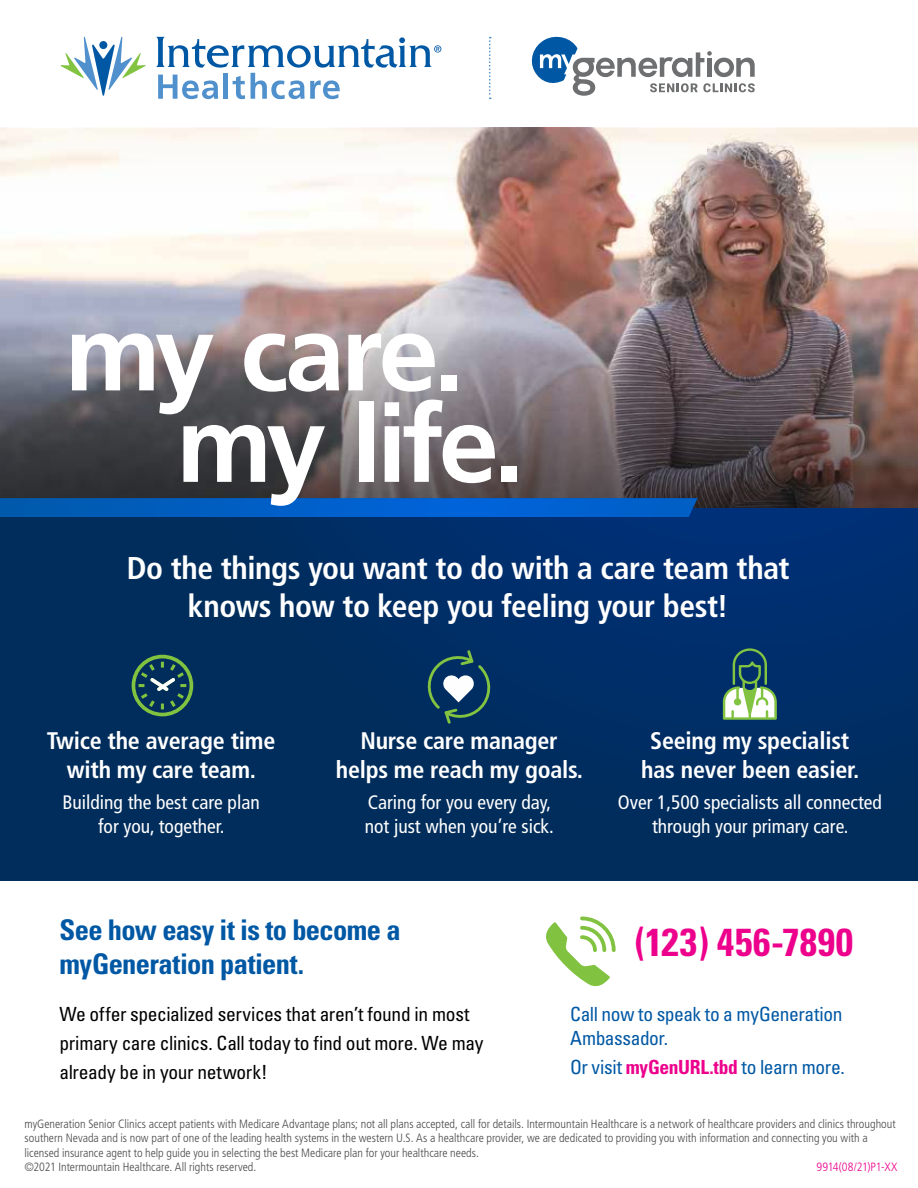
<style>
.page{position:relative;width:918px;height:1188px;background:#fff}
.page>*{position:absolute;margin:0;border:0;box-sizing:border-box;transform-origin:0 0}
.t1{font:700 108px/91.5px "Frutiger LT Std";letter-spacing:-.045em;color:#fff}
.t2{font:700 condensed 39px "Univers";letter-spacing:.02em;color:#ec008c}
.t3{font:700 condensed 31.5px/37.8px "Frutiger LT Std";letter-spacing:-.015em;color:#fff;text-align:center}
.t4{font:700 condensed 28.5px/34.2px "Univers";letter-spacing:-.02em;color:#0058a4}
.t5{font:700 condensed 24px/28.8px "Frutiger LT Std";letter-spacing:-.01em;color:#fff;text-align:center}
.t6{font:condensed 19.5px/23.4px "Frutiger LT Std";color:#fff;text-align:center}
.t7{font:condensed 19.5px/28.5px "Univers";letter-spacing:-.015em;color:#000}
.t8{font:condensed 19.5px/23.4px "Univers";letter-spacing:-.02em;color:#0058a4}
.t9{font:300 condensed 12px/14.4px "Frutiger LT Std";color:#48484a}
.t10{font:300 condensed 12px "Frutiger LT Std";letter-spacing:-.02em;color:#ec008c}
.s1{font-weight:700;color:#ec008c}
</style>
<div class="page">
<img style="left:0;top:128px;width:918px;height:192px">
<svg style="left:0;top:320px;width:918px;height:189px;background:#6b6165"></svg>
<div style="left:0;top:509px;width:918px;height:372px;background:#002d5b"></div>
<svg style="left:288px;top:509px;width:630px;height:219px;fill:#002e6a"></svg>
<svg style="left:532px;top:37px;width:223px;height:58px"></svg>
<svg style="left:489px;top:37px;width:2px;height:62px"></svg>
<svg style="left:61px;top:37px;width:85px;height:59px"></svg>
<svg style="left:156px;top:37px;width:285px;height:62px"></svg>
<svg style="left:426px;top:648px;width:66px;height:78px"></svg>
<svg style="left:439px;top:669px;width:41px;height:36px"></svg>
<svg style="left:723px;top:648px;width:54px;height:72px"></svg>
<svg style="left:132px;top:655px;width:61px;height:61px"></svg>
<svg style="left:146px;top:667px;width:34px;height:34px"></svg>
<svg style="left:0;top:498px;width:698px;height:19px;background:#005ec5"></svg>
<svg style="left:546px;top:916px;width:70px;height:71px"></svg>
<svg style="left:0;top:129px;width:918px;height:63px;fill:#fcf9f2"></svg>
<h1 class="t1" style="left:176px;top:308px;width:350px;text-indent:-111px">my care. my life.</h1>
<h3 class="t3" style="left:127px;top:549px;width:664px">Do the things you want to do with a care team that knows how to keep you feeling your best!</h3>
<h3 class="t5" style="left:47px;top:727px;width:230px">Twice the average time with my care team.</h3>
<h3 class="t6" style="left:62px;top:791px;width:199px">Building the best care plan for you, together.</h3>
<h3 class="t5" style="left:336px;top:727px;width:249px">Nurse care manager helps me reach my goals.</h3>
<h3 class="t6" style="left:365px;top:791px;width:191px;text-align:left">Caring for you every day, not just when you’re sick.</h3>
<h3 class="t5" style="left:641px;top:727px;width:219px">Seeing my specialist has never been easier.</h3>
<h3 class="t6" style="left:618px;top:791px;width:266px">Over 1,500 specialists all connected through your primary care.</h3>
<h3 class="t4" style="left:59px;top:913px;width:343px">See how easy it is to become a myGeneration patient.</h3>
<h2 class="t2" style="left:635px;top:919px;width:220px">(123) 456-7890</h2>
<h3 class="t8" style="left:570px;top:1003px;width:274px">Call now to speak to a myGeneration<br>Ambassador.</h3>
<h3 class="t8" style="left:570px;top:1055px;width:276px">Or visit <span class="s1">myGenURL.tbd</span> to learn more.</h3>
<h3 class="t7" style="left:59px;top:1000px;width:426px">We offer specialized services that aren’t found in most primary care clinics. Call today to find out more. We may already be in your network!</h3>
<p class="t9" style="left:25px;top:1117px;width:873px">myGeneration Senior Clinics accept patients with Medicare Advantage plans; not all plans accepted, call for details. Intermountain Healthcare is a network of healthcare providers and clinics throughout southern Nevada and is now part of one of the leading health systems in the western U.S. As a healthcare provider, we are dedicated to providing you with information and connecting you with a licensed insurance agent to help guide you in selecting the best Medicare plan for your healthcare needs.<br>©2021 Intermountain Healthcare. All rights reserved.</p>
<p class="t10" style="left:816px;top:1160px;width:83px">9914(08/21)P1-XX</p>
</div>
